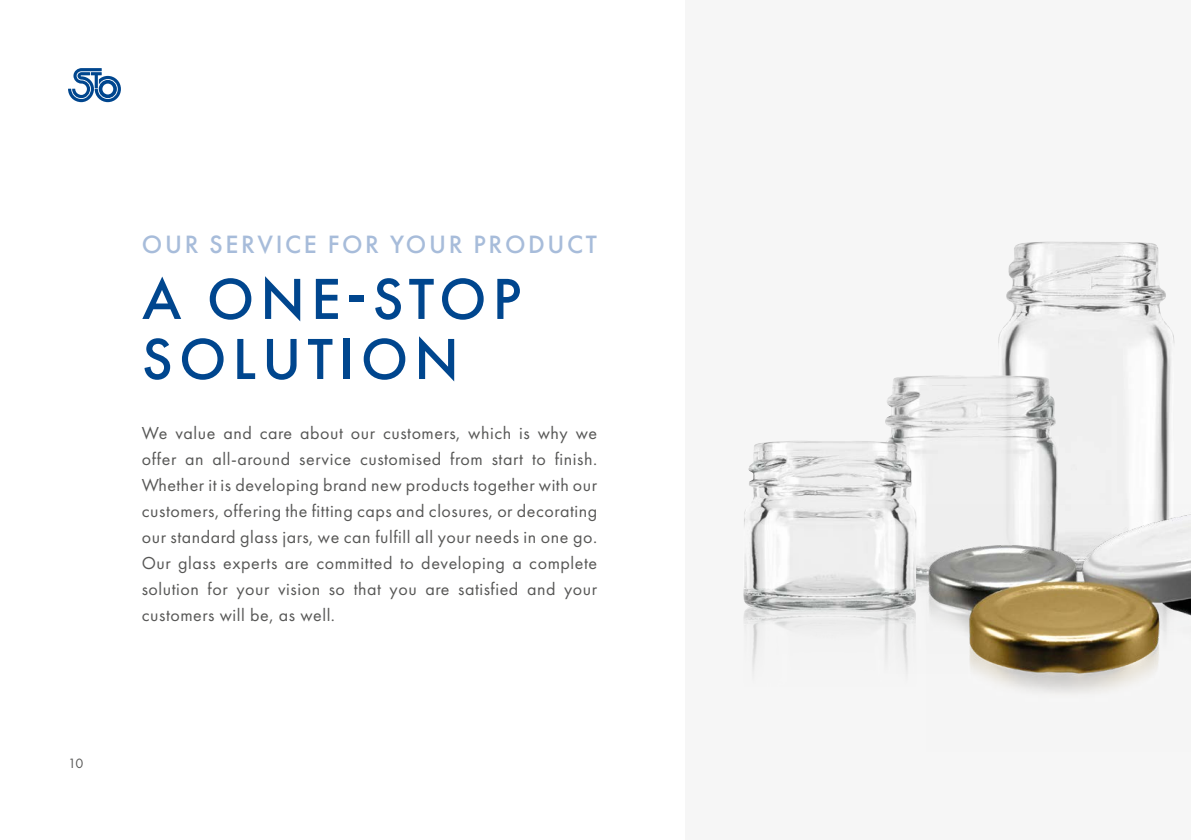
<style>
.page{position:relative;width:1191px;height:840px;background:#fff}
.page>*{position:absolute;margin:0;border:0;box-sizing:border-box;transform-origin:0 0}
.t1{font:500 60px/60px "Futura PT";letter-spacing:.1em;color:#00468e}
.t2{font:500 26px "Futura PT";letter-spacing:.1em;color:#a7bcda}
.t3{font:18px/26px "Futura PT";letter-spacing:.03em;color:#575756;text-align:justify}
.t4{font:14px "Futura PT";color:#575756}
</style>
<div class="page">
<div style="left:686px;top:0;width:505px;height:839px;background:#f6f6f6"></div>
<img style="left:998px;top:241px;width:176px;height:263px">
<img style="left:885px;top:375px;width:173px;height:210px">
<img style="left:744px;top:611px;width:172px;height:60px">
<img style="left:743px;top:440px;width:173px;height:171px">
<img style="left:926px;top:504px;width:265px;height:189px">
<svg style="left:68px;top:68px;width:53px;height:34px"></svg>
<p class="t4" style="left:68px;top:755px;width:17px">10</p>
<h2 class="t2" style="left:142px;top:229px;width:456px">OUR SERVICE FOR YOUR PRODUCT</h2>
<h1 class="t1" style="left:142px;top:269px;width:381px">A ONE-STOP<br>SOLUTION</h1>
<p class="t3" style="left:142px;top:420px;width:457px">We value and care about our customers, which is why we offer an all-around service customised from start to finish.<br>Whether it is developing brand new products together with our customers, offering the fitting caps and closures, or decorating our standard glass jars, we can fulfill all your needs in one go.<br>Our glass experts are committed to developing a complete solution for your vision so that you are satisfied and your customers will be, as well.</p>
</div>
